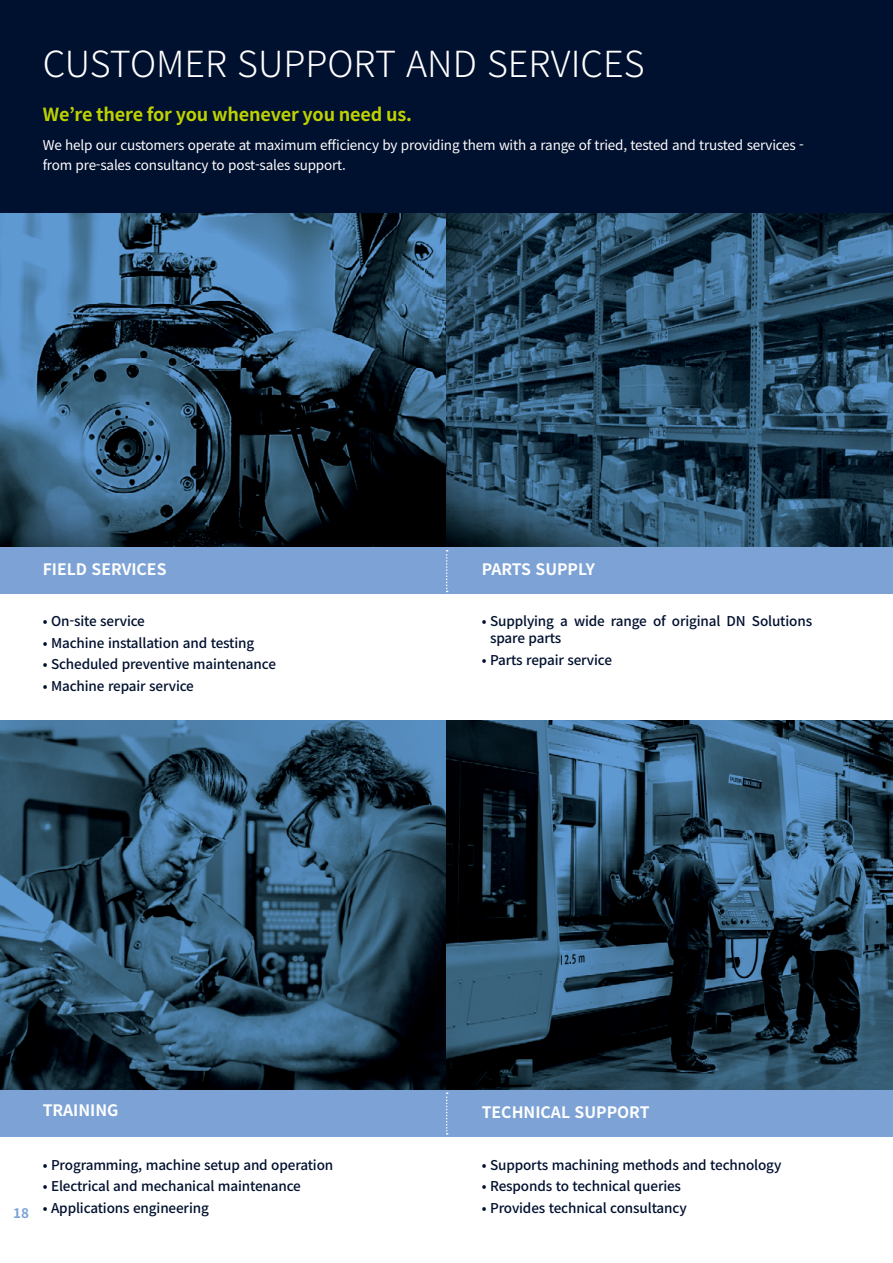
<style>
.page{position:relative;width:893px;height:1263px;background:#fff}
.page>*{position:absolute;margin:0;border:0;box-sizing:border-box;transform-origin:0 0}
.t1{font:300 36px "Noto Sans KR";color:#fff}
.t2{font:700 18px "Noto Sans KR";letter-spacing:-.01em;color:#bfd200}
.t3{font:700 15.75px "Noto Sans KR";color:#fff}
.t4{font:500 13.5px/17.2px "Noto Sans KR";letter-spacing:-.01em;color:#00102f}
.t5{font:13.5px/19.5px "Noto Sans KR";letter-spacing:-.015em;color:#fff}
.t6{font:700 13.5px "Noto Sans KR";color:#7da3d6}
</style>
<div class="page">
<img style="left:0;top:213px;width:893px;height:334px">
<img style="left:0;top:720px;width:893px;height:370px">
<div style="left:0;top:0;width:893px;height:213px;background:#00102f"></div>
<div style="left:0;top:547px;width:447px;height:47px;background:#7da3d6"></div>
<div style="left:0;top:1090px;width:447px;height:47px;background:#7da3d6"></div>
<div style="left:447px;top:547px;width:446px;height:47px;background:#7da3d6"></div>
<div style="left:447px;top:1090px;width:446px;height:47px;background:#7da3d6"></div>
<svg style="left:446px;top:550px;width:2px;height:42px"></svg>
<svg style="left:446px;top:1092px;width:2px;height:42px"></svg>
<h1 class="t1" style="left:43px;top:44px;width:603px">CUSTOMER SUPPORT AND SERVICES</h1>
<h2 class="t2" style="left:43px;top:105px;width:371px">We’re there for you whenever you need us.</h2>
<p class="t5" style="left:43px;top:136px;width:763px">We help our customers operate at maximum efficiency by providing them with a range of tried, tested and trusted services - from pre-sales consultancy to post-sales support.</p>
<p class="t3" style="left:43px;top:561px;width:125px">FIELD SERVICES</p>
<p class="t3" style="left:482px;top:561px;width:115px">PARTS SUPPLY</p>
<p class="t4" style="left:43px;top:613px;width:104px">• On-site service</p>
<p class="t4" style="left:43px;top:634px;width:213px">• Machine installation and testing</p>
<p class="t4" style="left:43px;top:656px;width:235px">• Scheduled preventive maintenance</p>
<p class="t4" style="left:43px;top:677px;width:153px">• Machine repair service</p>
<p class="t4" style="left:490px;top:613px;width:324px;text-indent:-8px">• Supplying a wide range of original DN Solutions spare parts</p>
<p class="t4" style="left:482px;top:652px;width:132px">• Parts repair service</p>
<p class="t3" style="left:43px;top:1102px;width:77px">TRAINING</p>
<p class="t6" style="left:13px;top:1205px;width:17px">18</p>
<p class="t4" style="left:43px;top:1156px;width:292px">• Programming, machine setup and operation</p>
<p class="t4" style="left:43px;top:1178px;width:260px">• Electrical and mechanical maintenance</p>
<p class="t4" style="left:43px;top:1199px;width:168px">• Applications engineering</p>
<p class="t3" style="left:482px;top:1103px;width:169px">TECHNICAL SUPPORT</p>
<p class="t4" style="left:482px;top:1156px;width:301px">• Supports machining methods and technology</p>
<p class="t4" style="left:482px;top:1178px;width:201px">• Responds to technical queries</p>
<p class="t4" style="left:482px;top:1199px;width:206px">• Provides technical consultancy</p>
</div>
